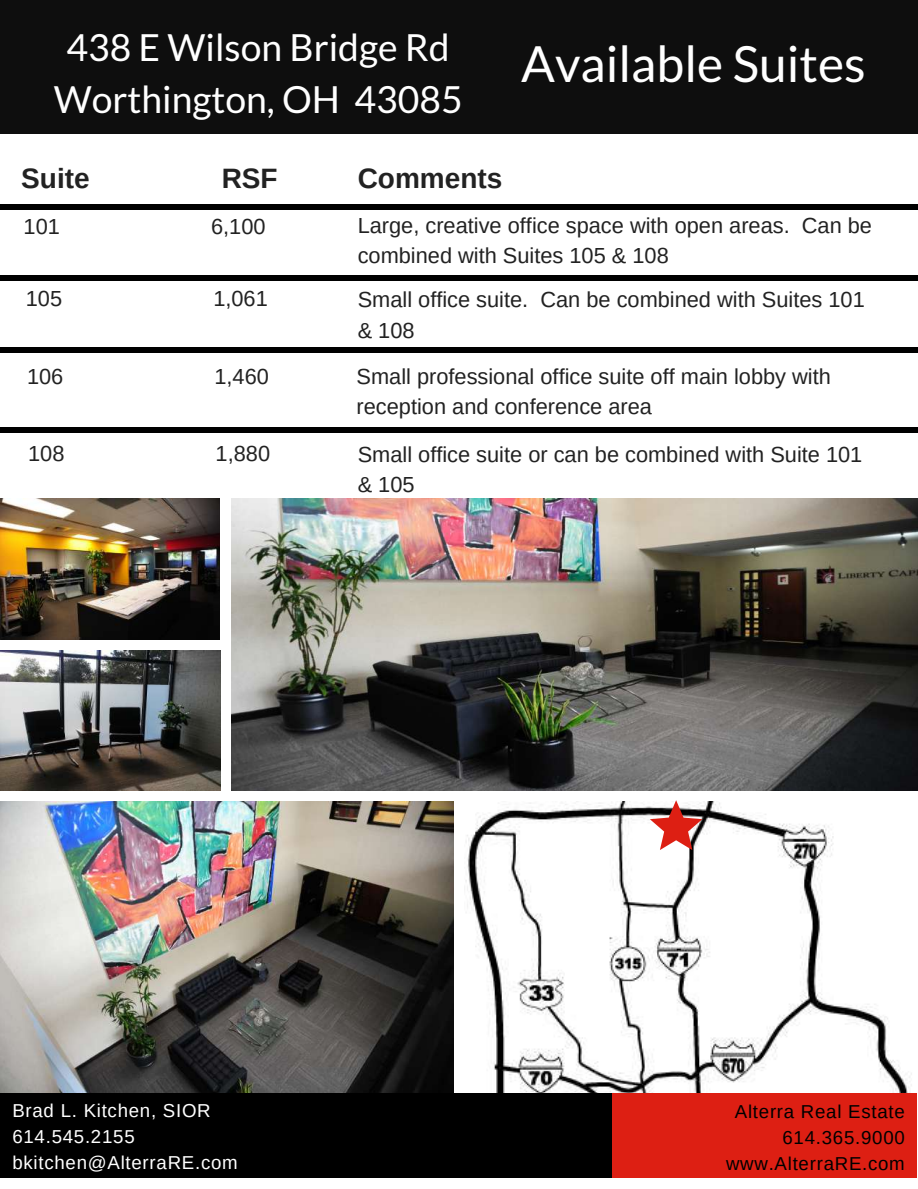
<style>
.page{position:relative;width:918px;height:1189px;background:#fff}
.page>*{position:absolute;margin:0;border:0;box-sizing:border-box;transform-origin:0 0}
.t1{font:49.8px "Lato";color:#fff}
.t2{font:37.35px/51.8px "Lato";color:#fff;text-align:center}
.t3{font:700 28.05px "Arimo";color:#222}
.t4{font:21.75px/30.3px "Arimo";color:#222}
.t5{font:18.75px/25.8px "Arimo";letter-spacing:.04em;color:#fff}
.t6{font:18.75px/25.8px "Arimo";letter-spacing:.04em;color:#000;text-align:right}
</style>
<div class="page">
<div style="left:0;top:0;width:918px;height:134px;background:#0e0e0e"></div>
<div style="left:0;top:204px;width:918px;height:5px;background:#000"></div>
<div style="left:0;top:275px;width:918px;height:5px;background:#000"></div>
<div style="left:0;top:347px;width:918px;height:5px;background:#000"></div>
<div style="left:0;top:427px;width:918px;height:5px;background:#000"></div>
<img style="left:0;top:498px;width:219px;height:141px">
<img style="left:0;top:650px;width:220px;height:140px">
<img style="left:232px;top:498px;width:686px;height:292px">
<img style="left:0;top:801px;width:453px;height:291px">
<img style="left:465px;top:801px;width:447px;height:291px">
<svg style="left:650px;top:800px;width:52px;height:49px"></svg>
<div style="left:0;top:1092px;width:614px;height:85px;background:#000"></div>
<div style="left:612px;top:1092px;width:305px;height:85px;background:#dd1f13"></div>
<h2 class="t2" style="left:54px;top:20px;width:410px">438 E Wilson Bridge Rd<br>Worthington, OH 43085</h2>
<h1 class="t1" style="left:521px;top:33px;width:346px">Available Suites</h1>
<p class="t3" style="left:21px;top:162px;width:70px">Suite</p>
<p class="t3" style="left:222px;top:162px;width:57px">RSF</p>
<p class="t3" style="left:358px;top:162px;width:146px">Comments</p>
<p class="t4" style="left:24px;top:211px;width:38px">101</p>
<p class="t4" style="left:211px;top:211px;width:56px">6,100</p>
<p class="t4" style="left:358px;top:210px;width:516px">Large, creative office space with open areas. Can be combined with Suites 105 &amp; 108</p>
<p class="t4" style="left:26px;top:283px;width:38px">105</p>
<p class="t4" style="left:213px;top:283px;width:56px">1,061</p>
<p class="t4" style="left:358px;top:284px;width:509px">Small office suite. Can be combined with Suites 101 &amp; 108</p>
<p class="t4" style="left:27px;top:361px;width:38px">106</p>
<p class="t4" style="left:215px;top:361px;width:56px">1,460</p>
<p class="t4" style="left:357px;top:361px;width:476px">Small professional office suite off main lobby with reception and conference area</p>
<p class="t4" style="left:28px;top:437px;width:38px">108</p>
<p class="t4" style="left:216px;top:437px;width:56px">1,880</p>
<p class="t4" style="left:358px;top:439px;width:506px">Small office suite or can be combined with Suite 101 &amp; 105</p>
<p class="t5" style="left:12px;top:1097px;width:227px">Brad L. Kitchen, SIOR<br>614.545.2155 bkitchen@AlterraRE.com</p>
<p class="t6" style="left:726px;top:1098px;width:180px">Alterra Real Estate<br>614.365.9000 www.AlterraRE.com</p>
</div>
